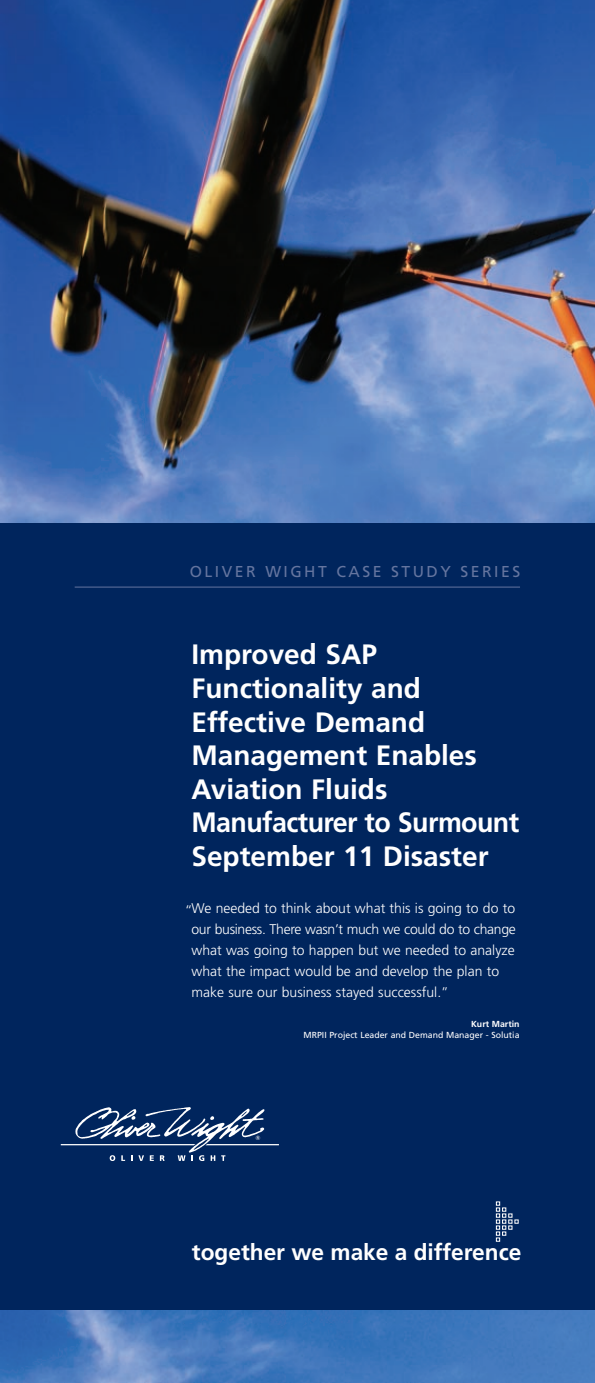
<style>
.page{position:relative;width:595px;height:1383px;background:#fff}
.page>*{position:absolute;margin:0;border:0;box-sizing:border-box;transform-origin:0 0}
.t1{font:700 28.35px/33.9px "Frutiger";color:#fff}
.t2{font:700 28px/33.6px "Frutiger";color:#fff}
.t3{font:700 22.75px "Frutiger";color:#fff}
.t4{font:15.75px "Frutiger";letter-spacing:.155em;color:#65759f}
.t5{font:300 14px/21px "Frutiger";color:#fff}
.t6{font:8.75px "Frutiger";color:#fff}
.t7{font:700 8.75px "Frutiger";color:#fff}
.t8{font:6.12px "Formata";color:#fff}
</style>
<div class="page">
<img style="left:0;top:1310px;width:595px;height:72px">
<div style="left:0;top:896px;width:595px;height:414px;background:#00255d"></div>
<img style="left:0;top:0;width:595px;height:523px">
<div style="left:0;top:523px;width:595px;height:373px;background:#00255d"></div>
<hr style="left:75px;top:586px;width:445px;height:1px;background:#65759f">
<svg style="left:75px;top:1107px;width:204px;height:54px"></svg>
<svg style="left:496px;top:1201px;width:23px;height:40px"></svg>
<p class="t4" style="left:190px;top:565px;width:332px">OLIVER WIGHT CASE STUDY SERIES</p>
<h2 class="t2" style="left:191px;top:640px;width:329px">Improved SAP<br>Functionality and<br>Effective Demand<br>Management Enables<br>Aviation Fluids<br>Manufacturer to Surmount<br>September 11 Disaster</h2>
<p class="t5" style="left:191px;top:898px;width:326px">We needed to think about what this is going to do to our business. There wasn’t much we could do to change what was going to happen but we needed to analyze what the impact would be and develop the plan to make sure our business stayed successful.”</p>
<p class="t7" style="left:471px;top:1020px;width:50px">Kurt Martin</p>
<p class="t6" style="left:303px;top:1031px;width:218px">MRPII Project Leader and Demand Manager - Solutia</p>
<h1 class="t1" style="left:196px;top:681px;width:292px">Oliver Wight<br>Courses &amp; Workshops</h1>
<p class="t5" style="left:185px;top:900px;width:9px">“</p>
<p class="t8" style="left:255px;top:1135px;width:7px">®</p>
<h3 class="t3" style="left:192px;top:1243px;width:331px">together we make a difference</h3>
</div>
